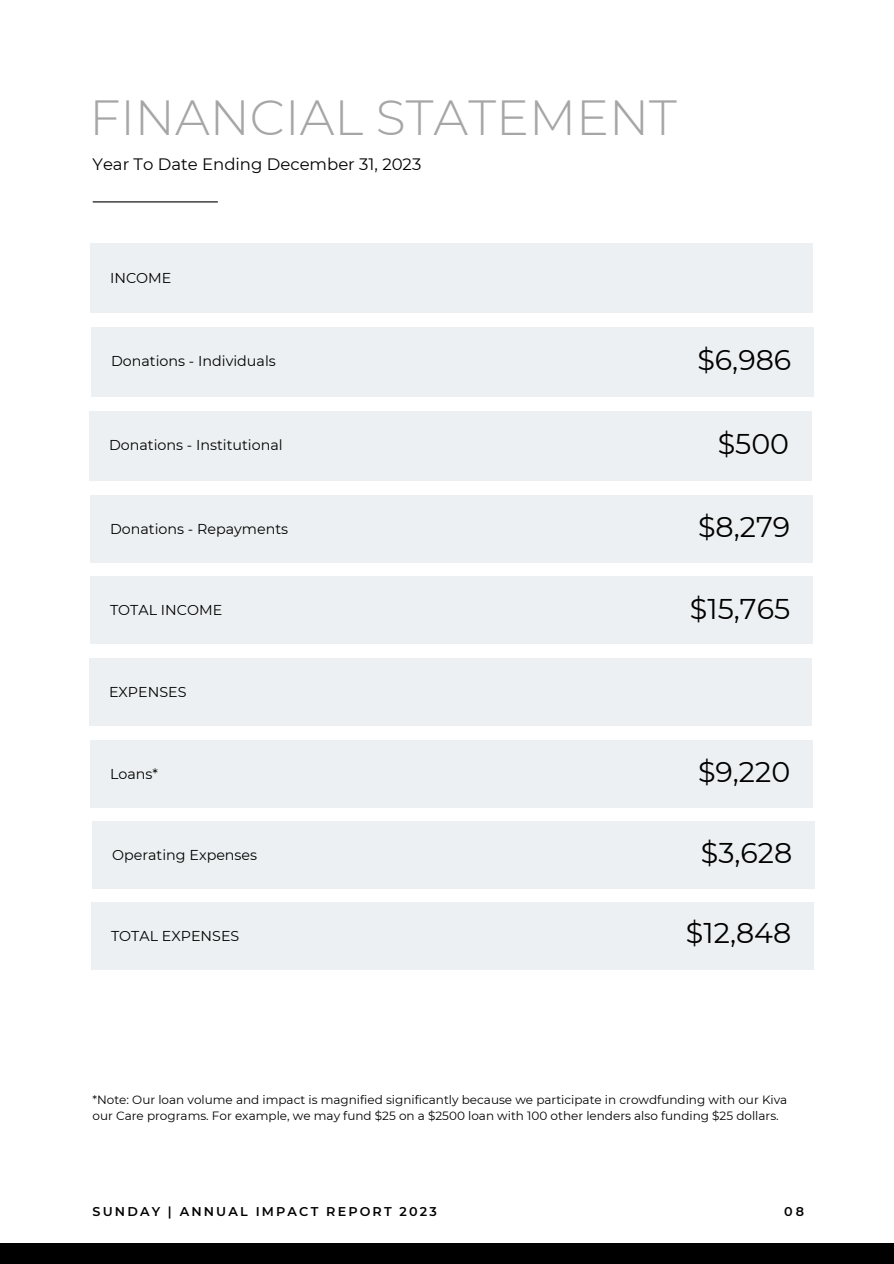
<style>
.page{position:relative;width:894px;height:1264px;background:#fff}
.page>*{position:absolute;margin:0;border:0;box-sizing:border-box;transform-origin:0 0}
.t1{font:300 49.2px "Montserrat";color:#a6a6a6}
.t2{font:28.5px "Montserrat";color:#000}
.t3{font:16.5px "Montserrat";color:#000}
.t4{font:14.25px "Montserrat";color:#000}
.t5{font:600 12.75px "Montserrat";letter-spacing:.17em;color:#000}
.t6{font:12px/16px "Montserrat";color:#000}
</style>
<div class="page">
<div style="left:0;top:1243px;width:893px;height:20px;background:#000"></div>
<div style="left:90px;top:243px;width:723px;height:70px;background:#edf0f2"></div>
<div style="left:91px;top:327px;width:723px;height:70px;background:#edf0f2"></div>
<div style="left:89px;top:411px;width:723px;height:70px;background:#edf0f2"></div>
<div style="left:90px;top:494px;width:723px;height:68px;background:#edf0f2"></div>
<div style="left:90px;top:576px;width:723px;height:68px;background:#edf0f2"></div>
<div style="left:89px;top:658px;width:723px;height:67px;background:#edf0f2"></div>
<div style="left:90px;top:740px;width:723px;height:67px;background:#edf0f2"></div>
<div style="left:92px;top:821px;width:723px;height:67px;background:#edf0f2"></div>
<div style="left:91px;top:902px;width:723px;height:68px;background:#edf0f2"></div>
<hr style="left:93px;top:201px;width:124px;height:1px;background:#000">
<h5 class="t1" style="left:89px;top:88px;width:589px">FINANCIAL STATEMENT</h5>
<h4 class="t3" style="left:92px;top:154px;width:330px">Year To Date Ending December 31, 2023</h4>
<h2 class="t4" style="left:110px;top:269px;width:63px">INCOME</h2>
<h5 class="t4" style="left:111px;top:352px;width:166px">Donations - Individuals</h5>
<h2 class="t2" style="left:697px;top:342px;width:95px">$6,986</h2>
<h5 class="t4" style="left:109px;top:436px;width:175px">Donations - Institutional</h5>
<h2 class="t2" style="left:717px;top:426px;width:73px">$500</h2>
<h4 class="t4" style="left:110px;top:520px;width:179px">Donations - Repayments</h4>
<h2 class="t2" style="left:698px;top:510px;width:94px">$8,279</h2>
<h4 class="t4" style="left:110px;top:601px;width:114px">TOTAL INCOME</h4>
<h5 class="t2" style="left:689px;top:591px;width:102px">$15,765</h5>
<h2 class="t4" style="left:109px;top:683px;width:79px">EXPENSES</h2>
<h5 class="t4" style="left:110px;top:764px;width:49px">Loans*</h5>
<h2 class="t2" style="left:697px;top:754px;width:94px">$9,220</h2>
<h4 class="t4" style="left:112px;top:846px;width:146px">Operating Expenses</h4>
<h2 class="t2" style="left:700px;top:835px;width:93px">$3,628</h2>
<p class="t4" style="left:111px;top:927px;width:130px">TOTAL EXPENSES</p>
<h6 class="t2" style="left:685px;top:915px;width:107px">$12,848</h6>
<p class="t6" style="left:92px;top:1091px;width:696px">*Note: Our loan volume and impact is magnified significantly because we participate in crowdfunding with our Kiva our Care programs. For example, we may fund $25 on a $2500 loan with 100 other lenders also funding $25 dollars.</p>
<h1 class="t5" style="left:92px;top:1203px;width:346px">SUNDAY | ANNUAL IMPACT REPORT 2023</h1>
<h3 class="t5" style="left:784px;top:1203px;width:21px">08</h3>
</div>
